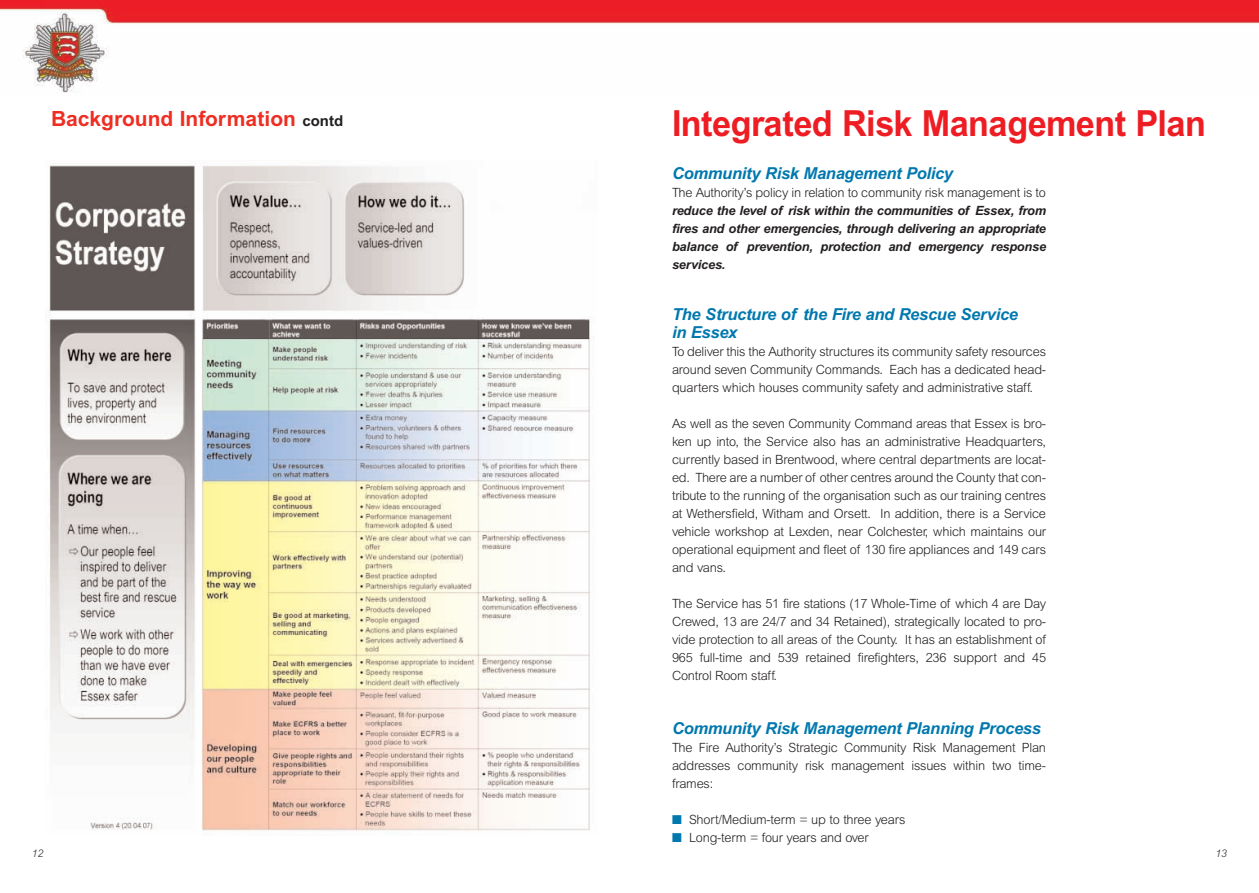
<style>
.page{position:relative;width:1259px;height:893px;background:#fff}
.page>*{position:absolute;margin:0;border:0;box-sizing:border-box;transform-origin:0 0}
.t1{font:700 36px "Arial";letter-spacing:-.015em;color:#ee1d23;scale:.95 1}
.t2{font:700 21px "Arial";color:#ee2e22}
.t3{font:italic 700 16.5px/18px "Arial";letter-spacing:-.015em;color:#0078ae}
.t4{font:300 12.75px/18px "Arial";letter-spacing:-.015em;color:#231f20;text-align:justify}
.t5{font:italic 700 12.75px/18px "Arial";letter-spacing:-.015em;color:#231f20;text-align:justify}
.t6{font:italic 300 10.5px "Arial";color:#231f20}
.s1{font-size:15px;color:#231f20}
.s2{color:#0078ae}
</style>
<div class="page">
<img style="left:49px;top:165px;width:541px;height:666px">
<img style="left:0;top:0;width:1259px;height:93px">
<h2 class="t2" style="left:51px;top:111px;width:294px">Background Information <span class="s1">contd</span></h2>
<p class="t6" style="left:32px;top:849px;width:13px">12</p>
<h1 class="t1" style="left:672px;top:111px;width:563px">Integrated Risk Management Plan</h1>
<p class="t3" style="left:672px;top:164px;width:282px">Community Risk Management Policy</p>
<p class="t4" style="left:672px;top:184px;width:375px">The Authority’s policy in relation to community risk management is to</p>
<p class="t5" style="left:672px;top:201px;width:375px">reduce the level of risk within the communities of Essex, from fires and other emergencies, through delivering an appropriate balance of prevention, protection and emergency response services.</p>
<p class="t3" style="left:672px;top:305px;width:347px">The Structure of the Fire and Rescue Service in Essex</p>
<p class="t4" style="left:672px;top:343px;width:375px">To deliver this the Authority structures its community safety resources around seven Community Commands. Each has a dedicated head&shy;quarters which houses community safety and administrative staff.</p>
<p class="t4" style="left:672px;top:415px;width:375px">As well as the seven Community Command areas that Essex is bro&shy;ken up into, the Service also has an administrative Headquarters, currently based in Brentwood, where central departments are locat&shy;ed. There are a number of other centres around the County that con&shy;tribute to the running of the organisation such as our training centres at Wethersfield, Witham and Orsett. In addition, there is a Service vehicle workshop at Lexden, near Colchester, which maintains our operational equipment and fleet of 130 fire appliances and 149 cars and vans.</p>
<p class="t4" style="left:672px;top:595px;width:375px">The Service has 51 fire stations (17 Whole-Time of which 4 are Day Crewed, 13 are 24/7 and 34 Retained), strategically located to pro&shy;vide protection to all areas of the County. It has an establishment of 965 full-time and 539 retained firefighters, 236 support and 45<br>Control Room staff.</p>
<p class="t3" style="left:672px;top:719px;width:370px">Community Risk Management Planning Process</p>
<p class="t4" style="left:672px;top:739px;width:375px">The Fire Authority’s Strategic Community Risk Management Plan addresses community risk management issues within two time&shy;frames:</p>
<p class="t4" style="left:672px;top:811px;width:235px"><span class="s2">■</span> Short/Medium-term = up to three years</p>
<p class="t4" style="left:672px;top:829px;width:198px"><span class="s2">■</span> Long-term = four years and over</p>
<p class="t6" style="left:1215px;top:849px;width:13px">13</p>
</div>
